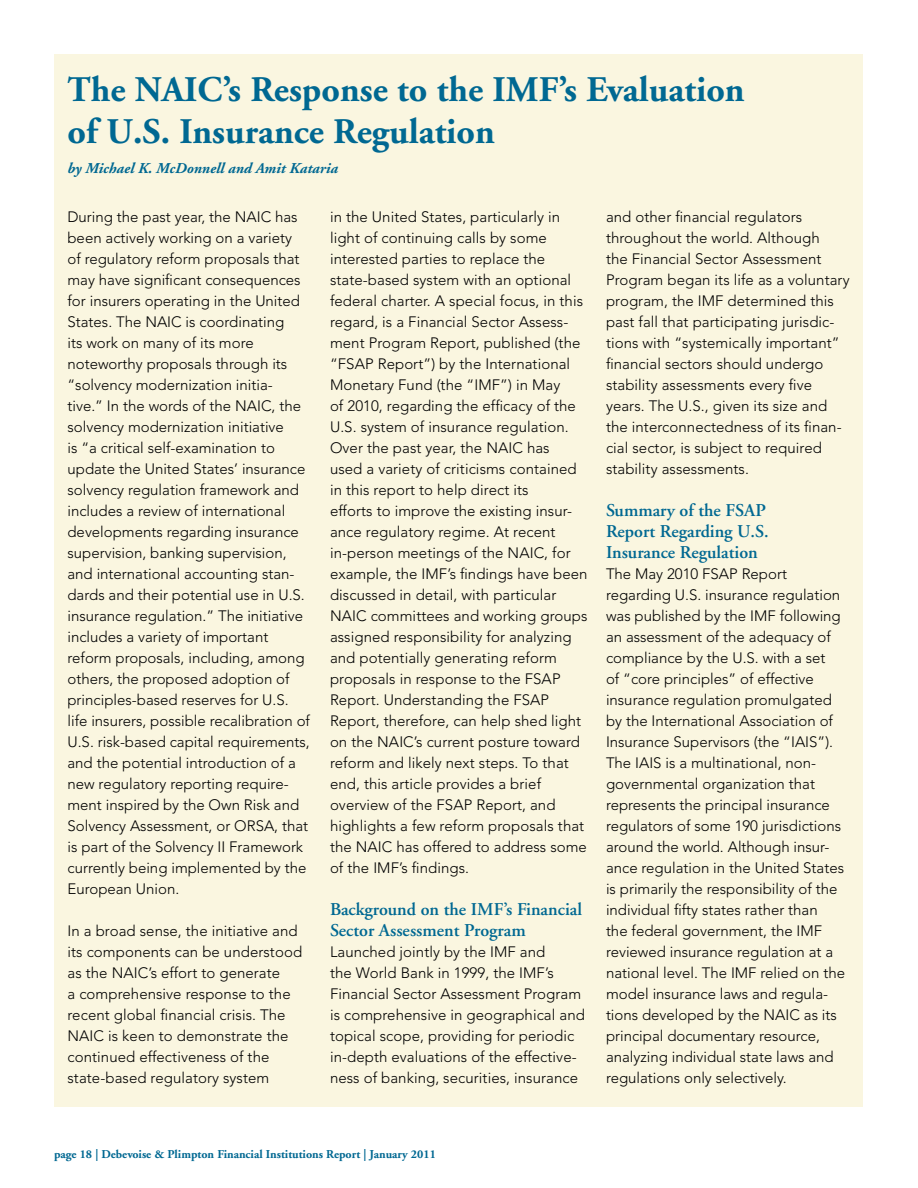
<style>
.page{position:relative;width:918px;height:1188px;background:#fff}
.page>*{position:absolute;margin:0;border:0;box-sizing:border-box;transform-origin:0 0}
.t1{font:700 36px/42px "Adobe Garamond";color:#006892}
.t2{font:600 18px/21px "Adobe Garamond";color:#006892}
.t3{font:300 15px/21px "Avenir";color:#000}
.t4{font:italic 700 15px "Adobe Garamond";color:#006892}
.t5{font:700 12px "Adobe Garamond";color:#006892}
</style>
<div class="page">
<div style="left:55px;top:55px;width:808px;height:1052px;background:#faf6e0"></div>
<h1 class="t1" style="left:66px;top:69px;width:177px">Article Title</h1>
<p class="t4" style="left:66px;top:117px;width:89px">by The Author</p>
<h1 class="t1" style="left:68px;top:70px;width:679px">The NAIC’s Response to the IMF’s Evaluation of U.S. Insurance Regulation</h1>
<p class="t4" style="left:68px;top:161px;width:272px">by Michael K. McDonnell and Amit Kataria</p>
<p class="t3" style="left:68px;top:206px;width:244px">During the past year, the NAIC has been actively working on a variety<br>of regulatory reform proposals that may have significant consequences for insurers operating in the United States. The NAIC is coordinating<br>its work on many of its more noteworthy proposals through its “solvency modernization initia&shy;tive.” In the words of the NAIC, the solvency modernization initiative<br>is “a critical self-examination to update the United States’ insurance solvency regulation framework and includes a review of international developments regarding insurance supervision, banking supervision, and international accounting stan&shy;dards and their potential use in U.S. insurance regulation.” The initiative includes a variety of important reform proposals, including, among others, the proposed adoption of principles-based reserves for U.S. life insurers, possible recalibration of U.S. risk-based capital requirements, and the potential introduction of a new regulatory reporting require&shy;ment inspired by the Own Risk and Solvency Assessment, or ORSA, that is part of the Solvency II Framework currently being implemented by the European Union.</p>
<p class="t3" style="left:68px;top:920px;width:236px">In a broad sense, the initiative and its components can be understood as the NAIC’s effort to generate<br>a comprehensive response to the recent global financial crisis. The<br>NAIC is keen to demonstrate the continued effectiveness of the state-based regulatory system</p>
<p class="t3" style="left:330px;top:206px;width:259px">in the United States, particularly in light of continuing calls by some interested parties to replace the state-based system with an optional federal charter. A special focus, in this regard, is a Financial Sector Assess&shy;ment Program Report, published (the “FSAP Report”) by the International Monetary Fund (the “IMF”) in May<br>of 2010, regarding the efficacy of the U.S. system of insurance regulation.<br>Over the past year, the NAIC has<br>used a variety of criticisms contained in this report to help direct its<br>efforts to improve the existing insur&shy;ance regulatory regime. At recent in-person meetings of the NAIC, for example, the IMF’s findings have been discussed in detail, with particular NAIC committees and working groups assigned responsibility for analyzing and potentially generating reform proposals in response to the FSAP Report. Understanding the FSAP Report, therefore, can help shed light on the NAIC’s current posture toward reform and likely next steps. To that end, this article provides a brief overview of the FSAP Report, and highlights a few reform proposals that the NAIC has offered to address some of the IMF’s findings.</p>
<p class="t2" style="left:330px;top:899px;width:254px">Background on the IMF’s Financial<br>Sector Assessment Program</p>
<p class="t3" style="left:330px;top:941px;width:256px">Launched jointly by the IMF and<br>the World Bank in 1999, the IMF’s Financial Sector Assessment Program is comprehensive in geographical and topical scope, providing for periodic in-depth evaluations of the effective&shy;ness of banking, securities, insurance</p>
<p class="t3" style="left:606px;top:206px;width:245px">and other financial regulators throughout the world. Although<br>the Financial Sector Assessment Program began its life as a voluntary program, the IMF determined this past fall that participating jurisdic&shy;tions with “systemically important” financial sectors should undergo stability assessments every five years. The U.S., given its size and the interconnectedness of its finan&shy;cial sector, is subject to required stability assessments.</p>
<p class="t2" style="left:606px;top:500px;width:164px">Summary of the FSAP<br>Report Regarding U.S.<br>Insurance Regulation</p>
<p class="t3" style="left:606px;top:563px;width:241px">The May 2010 FSAP Report regarding U.S. insurance regulation was published by the IMF following an assessment of the adequacy of compliance by the U.S. with a set<br>of “core principles” of effective insurance regulation promulgated by the International Association of Insurance Supervisors (the “IAIS”).<br>The IAIS is a multinational, non&shy;governmental organization that represents the principal insurance regulators of some 190 jurisdictions around the world. Although insur&shy;ance regulation in the United States is primarily the responsibility of the individual fifty states rather than<br>the federal government, the IMF reviewed insurance regulation at a national level. The IMF relied on the model insurance laws and regula&shy;tions developed by the NAIC as its principal documentary resource, analyzing individual state laws and regulations only selectively.</p>
<p class="t5" style="left:54px;top:1148px;width:383px">page 18 | Debevoise &amp; Plimpton Financial Institutions Report | January 2011</p>
</div>
